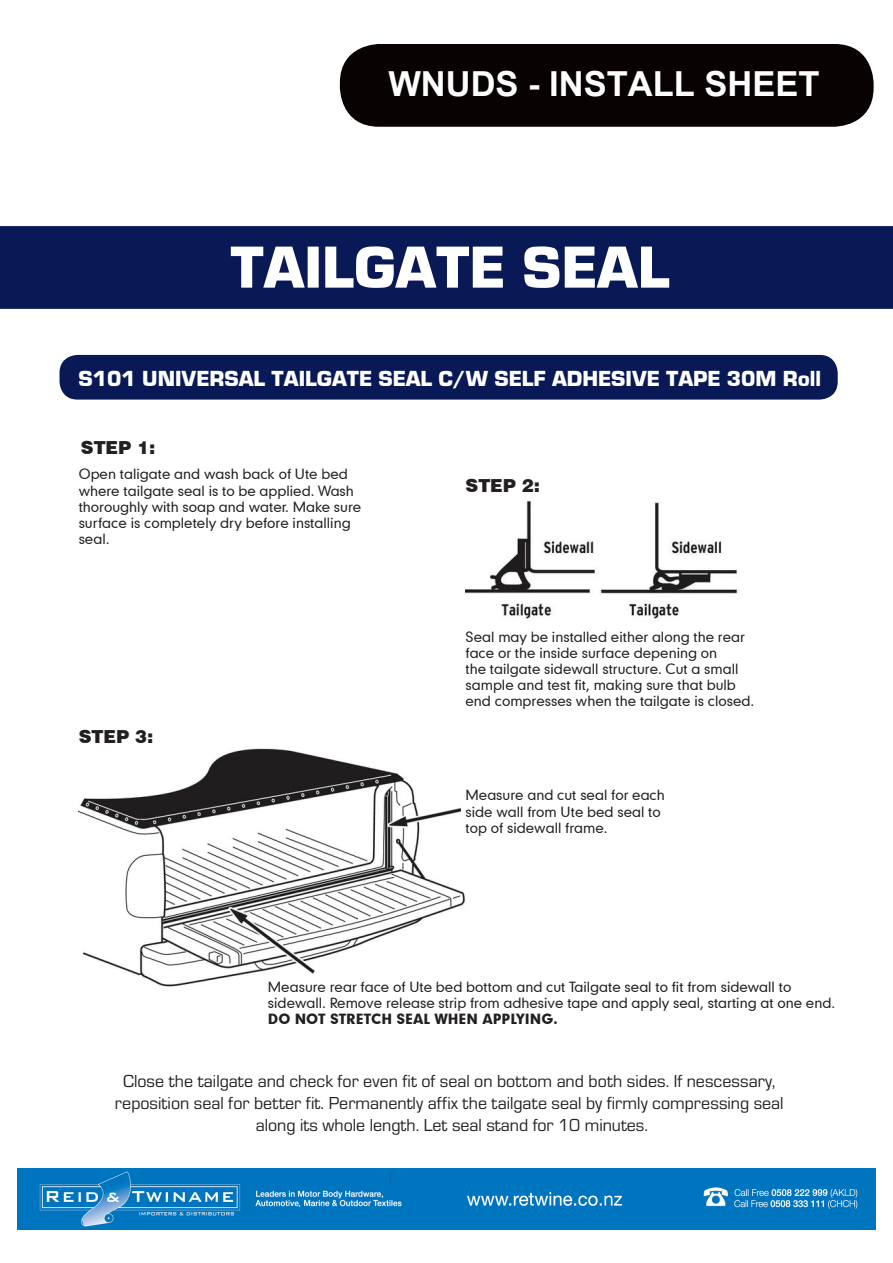
<style>
.page{position:relative;width:893px;height:1263px;background:#fff}
.page>*{position:absolute;margin:0;border:0;box-sizing:border-box;transform-origin:0 0}
.t1{font:900 61.5px "Eurostile";color:#fff}
.t2{font:700 34.5px "Arial";color:#fff}
.t3{font:900 22.5px "Eurostile";color:#fff}
.t4{font:18px/21.6px "Eurostile";color:#231f20;text-align:center}
.t5{font:900 18px "Swiss 721 BT";color:#231f20}
.t6{font:13.5px/16.2px "Geometric 706 BT Medium B";color:#231f20}
.t7{font:13.5px "Geometric 706 BT Black B";color:#231f20}
</style>
<div class="page">
<div style="left:60px;top:355px;width:778px;height:45px;background:#091956;border-radius:18px"></div>
<div style="left:0;top:226px;width:893px;height:83px;background:#091956"></div>
<div style="left:340px;top:44px;width:534px;height:83px;background:#080302;border-radius:39px"></div>
<img style="left:465px;top:501px;width:273px;height:119px">
<img style="left:79px;top:748px;width:386px;height:239px">
<div style="left:461px;top:786px;width:224px;height:50px;background:#fff"></div>
<div style="left:268px;top:974px;width:393px;height:51px;background:#fff"></div>
<img style="left:17px;top:1168px;width:859px;height:62px">
<h2 class="t2" style="left:388px;top:60px;width:433px">WNUDS - INSTALL SHEET</h2>
<h1 class="t1" style="left:230px;top:234px;width:441px">TAILGATE SEAL</h1>
<h3 class="t3" style="left:78px;top:366px;width:744px">S101 UNIVERSAL TAILGATE SEAL C/W SELF ADHESIVE TAPE 30M Roll</h3>
<h3 class="t5" style="left:81px;top:436px;width:76px">STEP 1:</h3>
<p class="t6" style="left:79px;top:466px;width:284px">Open taligate and wash back of Ute bed where tailgate seal is to be applied. Wash thoroughly with soap and water. Make sure surface is completely dry before installing seal.</p>
<h3 class="t5" style="left:465px;top:475px;width:76px">STEP 2:</h3>
<h3 class="t5" style="left:79px;top:725px;width:76px">STEP 3:</h3>
<p class="t6" style="left:465px;top:628px;width:290px">Seal may be installed either along the rear face or the inside surface depening on<br>the tailgate sidewall structure. Cut a small sample and test fit, making sure that bulb end compresses when the tailgate is closed.</p>
<p class="t6" style="left:465px;top:787px;width:201px">Measure and cut seal for each side wall from Ute bed seal to top of sidewall frame.</p>
<p class="t6" style="left:268px;top:978px;width:569px">Measure rear face of Ute bed bottom and cut Tailgate seal to fit from sidewall to sidewall. Remove release strip from adhesive tape and apply seal, starting at one end.</p>
<p class="t7" style="left:268px;top:1010px;width:291px">DO NOT STRETCH SEAL WHEN APPLYING.</p>
<p class="t4" style="left:115px;top:1070px;width:670px">Close the tailgate and check for even fit of seal on bottom and both sides. If nescessary, reposition seal for better fit. Permanently affix the tailgate seal by firmly compressing seal along its whole length. Let seal stand for 10 minutes.</p>
</div>
